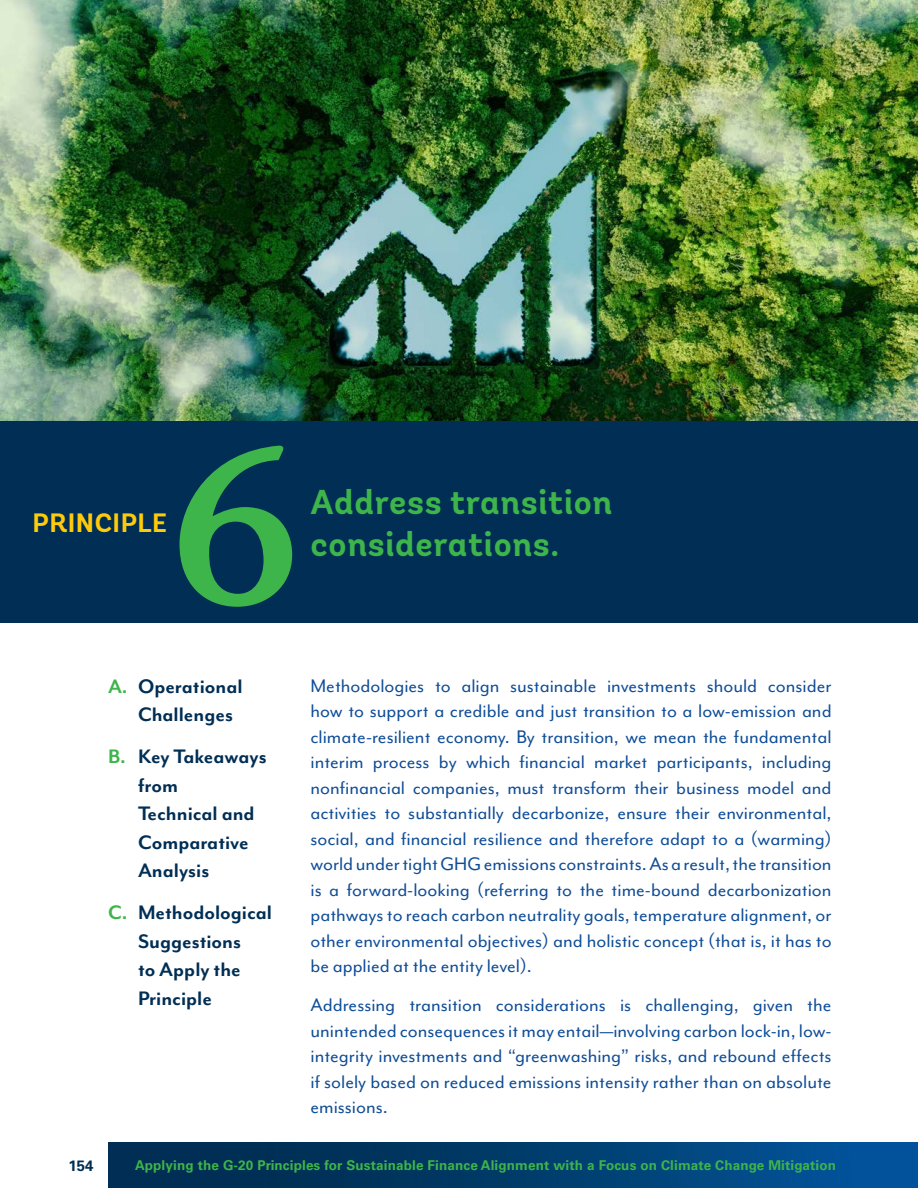
<style>
.page{position:relative;width:918px;height:1188px;background:#fff}
.page>*{position:absolute;margin:0;border:0;box-sizing:border-box;transform-origin:0 0}
.t1{font:600 223.5px "Stone Informal Std";color:#3db54a}
.head_A{font:700 34.5px "Andes";letter-spacing:.02em;color:#3db54a}
.head_A-2{font:700 26.55px "Andes";letter-spacing:.02em;color:#feca0a}
.footnote{font:700 22.5px/28.5px "Mr Eaves Mod OT";color:#002e54}
.body{font:21px/25.5px "Mr Eaves Mod OT";color:#0f4d97;text-align:justify}
.t2{font:700 15px "Univers LT Std";color:#002e54}
.t3{font:700 13.5px "Univers LT Std";letter-spacing:.01em;color:#3db54a}
.s1{color:#3db54a}
</style>
<div class="page">
<div style="left:108px;top:1143px;width:810px;height:45px;background:linear-gradient(to right,#002846,#025399)"></div>
<img style="left:0;top:0;width:918px;height:421px">
<div style="left:0;top:421px;width:918px;height:202px;background:#002e54"></div>
<p class="head_A-2" style="left:33px;top:506px;width:136px">PRINCIPLE</p>
<p class="t1" style="left:172px;top:393px;width:130px">6</p>
<p class="head_A" style="left:310px;top:481px;width:303px">Address transition</p>
<p class="head_A" style="left:310px;top:522px;width:250px">considerations.</p>
<p class="footnote" style="left:138px;top:672px;width:106px;text-indent:-30px"><span class="s1">A.</span> Operational<br>Challenges</p>
<p class="footnote" style="left:138px;top:742px;width:130px;text-indent:-30px"><span class="s1">B.</span> Key Takeaways from<br>Technical and<br>Comparative<br>Analysis</p>
<p class="footnote" style="left:138px;top:898px;width:136px;text-indent:-30px"><span class="s1">C.</span> Methodological<br>Suggestions<br>to Apply the<br>Principle</p>
<p class="body" style="left:310px;top:672px;width:523px">Methodologies to align sustainable investments should consider how to support a credible and just transition to a low-emission and climate-resilient economy. By transition, we mean the fundamental interim process by which financial market participants, including nonfinancial companies, must transform their business model and activities to substantially decarbonize, ensure their environmental, social, and financial resilience and therefore adapt to a (warming) world under tight GHG emissions constraints. As a result, the transition is a forward-looking (referring to the time-bound decarbonization pathways to reach carbon neutrality goals, temperature alignment, or other environmental objectives) and holistic concept (that is, it has to be applied at the entity level).</p>
<p class="body" style="left:310px;top:992px;width:523px">Addressing transition considerations is challenging, given the unintended consequences it may entail—involving carbon lock-in, low&shy;integrity investments and “greenwashing” risks, and rebound effects if solely based on reduced emissions intensity rather than on absolute emissions.</p>
<p class="t2" style="left:68px;top:1157px;width:27px">154</p>
<p class="t3" style="left:135px;top:1157px;width:703px">Applying the G-20 Principles for Sustainable Finance Alignment with a Focus on Climate Change Mitigation</p>
</div>
